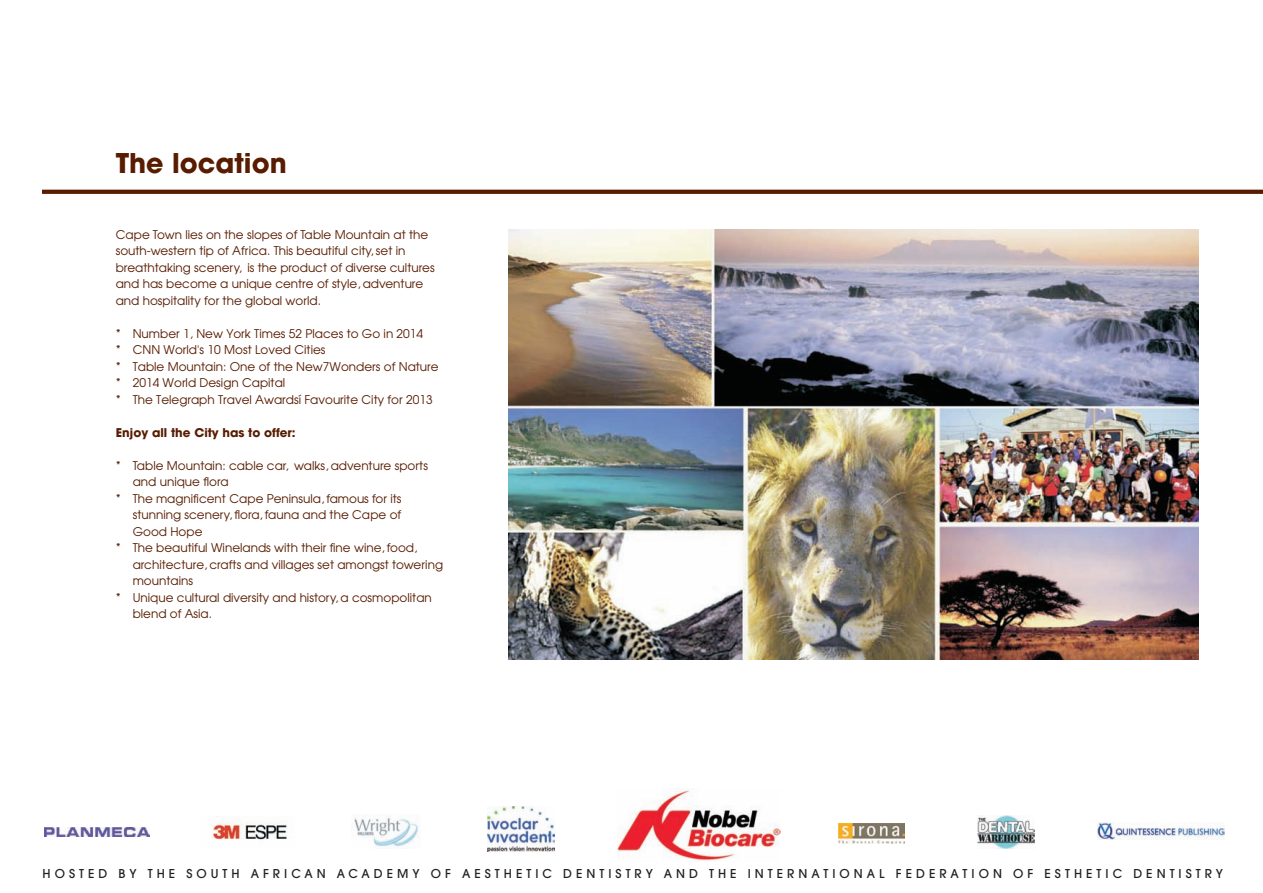
<style>
.page{position:relative;width:1263px;height:893px;background:#fff}
.page>*{position:absolute;margin:0;border:0;box-sizing:border-box;transform-origin:0 0}
.t1{font:700 27px "Avant Garde";color:#581c00}
.t2{font:500 12.15px "Avant Garde";letter-spacing:.33em;color:#231f20}
.t3{font:12px/16.5px "Avant Garde";color:#581c00}
.t4{font:700 12px "Avant Garde";color:#581c00}
</style>
<div class="page">
<svg style="left:42px;top:190px;width:1221px;height:4px;background:#5b2106"></svg>
<img style="left:509px;top:229px;width:690px;height:430px">
<img style="left:487px;top:807px;width:67px;height:44px">
<img style="left:617px;top:790px;width:164px;height:71px">
<img style="left:839px;top:823px;width:65px;height:20px">
<img style="left:1098px;top:823px;width:126px;height:17px">
<img style="left:351px;top:815px;width:69px;height:34px">
<img style="left:44px;top:828px;width:106px;height:9px">
<img style="left:212px;top:816px;width:76px;height:24px">
<img style="left:977px;top:815px;width:58px;height:33px">
<h1 class="t1" style="left:116px;top:153px;width:172px">The location</h1>
<p class="t3" style="left:116px;top:227px;width:321px">Cape Town lies on the slopes of Table Mountain at the south-western tip of Africa. This beautiful city, set in breathtaking scenery, is the product of diverse cultures and has become a unique centre of style, adventure and hospitality for the global world.</p>
<p class="t3" style="left:116px;top:326px;width:324px">* Number 1, New York Times 52 Places to Go in 2014<br>* CNN World's 10 Most Loved Cities<br>* Table Mountain: One of the New7Wonders of Nature * 2014 World Design Capital<br>* The Telegraph Travel Awardsí Favourite City for 2013</p>
<p class="t4" style="left:116px;top:428px;width:181px">Enjoy all the City has to offer:</p>
<p class="t3" style="left:116px;top:458px;width:314px">* Table Mountain: cable car, walks, adventure sports</p>
<p class="t3" style="left:133px;top:474px;width:97px">and unique flora</p>
<p class="t3" style="left:116px;top:491px;width:287px">* The magnificent Cape Peninsula, famous for its</p>
<p class="t3" style="left:133px;top:507px;width:270px">stunning scenery, flora, fauna and the Cape of</p>
<p class="t3" style="left:133px;top:524px;width:71px">Good Hope</p>
<p class="t3" style="left:116px;top:540px;width:303px">* The beautiful Winelands with their fine wine, food,</p>
<p class="t3" style="left:133px;top:557px;width:312px">architecture, crafts and villages set amongst towering</p>
<p class="t3" style="left:133px;top:573px;width:62px">mountains</p>
<p class="t3" style="left:116px;top:590px;width:318px">* Unique cultural diversity and history, a cosmopolitan</p>
<p class="t3" style="left:133px;top:606px;width:81px">blend of Asia.</p>
<p class="t2" style="left:43px;top:869px;width:1182px">HOSTED BY THE SOUTH AFRICAN ACADEMY OF AESTHETIC DENTISTRY AND THE INTERNATIONAL FEDERATION OF ESTHETIC DENTISTRY</p>
</div>
